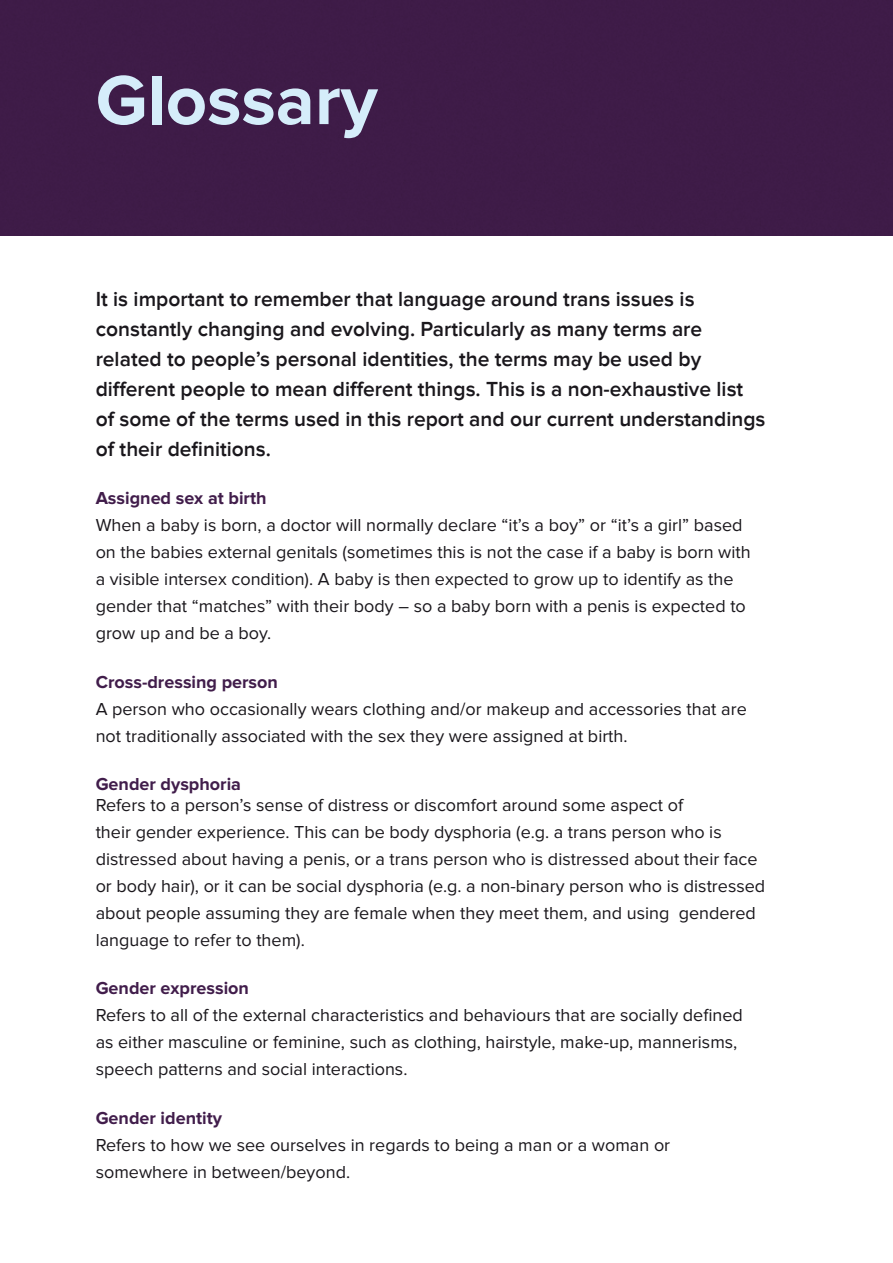
<style>
.page{position:relative;width:893px;height:1263px;background:#fff}
.page>*{position:absolute;margin:0;border:0;box-sizing:border-box;transform-origin:0 0}
.t1{font:700 72px "Proxima Nova";color:#d5edfa}
.t2{font:600 21px/30px "Proxima Nova";color:#1a171c}
.t3{font:18px/27px "Proxima Nova";color:#1a171c}
.t4{font:700 18px "Proxima Nova";color:#411d4b}
</style>
<div class="page">
<div style="left:0;top:0;width:893px;height:235px;background:#3e1b48"></div>
<h1 class="t1" style="left:96px;top:59px;width:284px">Glossary</h1>
<p class="t2" style="left:96px;top:284px;width:671px">It is important to remember that language around trans issues is constantly changing and evolving. Particularly as many terms are related to people’s personal identities, the terms may be used by different people to mean different things. This is a non-exhaustive list of some of the terms used in this report and our current understandings of their definitions.</p>
<p class="t4" style="left:96px;top:488px;width:172px">Assigned sex at birth</p>
<p class="t3" style="left:96px;top:512px;width:657px">When a baby is born, a doctor will normally declare “it’s a boy” or “it’s a girl” based on the babies external genitals (sometimes this is not the case if a baby is born with a visible intersex condition). A baby is then expected to grow up to identify as the gender that “matches” with their body – so a baby born with a penis is expected to grow up and be a boy.</p>
<p class="t4" style="left:96px;top:671px;width:184px">Cross-dressing person</p>
<p class="t3" style="left:96px;top:695px;width:653px">A person who occasionally wears clothing and/or makeup and accessories that are not traditionally associated with the sex they were assigned at birth.</p>
<p class="t4" style="left:96px;top:773px;width:147px">Gender dysphoria</p>
<p class="t3" style="left:96px;top:792px;width:671px">Refers to a person’s sense of distress or discomfort around some aspect of<br>their gender experience. This can be body dysphoria (e.g. a trans person who is distressed about having a penis, or a trans person who is distressed about their face or body hair), or it can be social dysphoria (e.g. a non-binary person who is distressed about people assuming they are female when they meet them, and using gendered language to refer to them).</p>
<p class="t4" style="left:96px;top:978px;width:155px">Gender expression</p>
<p class="t3" style="left:96px;top:1002px;width:649px">Refers to all of the external characteristics and behaviours that are socially defined as either masculine or feminine, such as clothing, hairstyle, make-up, mannerisms, speech patterns and social interactions.</p>
<p class="t4" style="left:96px;top:1107px;width:128px">Gender identity</p>
<p class="t3" style="left:96px;top:1131px;width:576px">Refers to how we see ourselves in regards to being a man or a woman or somewhere in between/beyond.</p>
</div>
